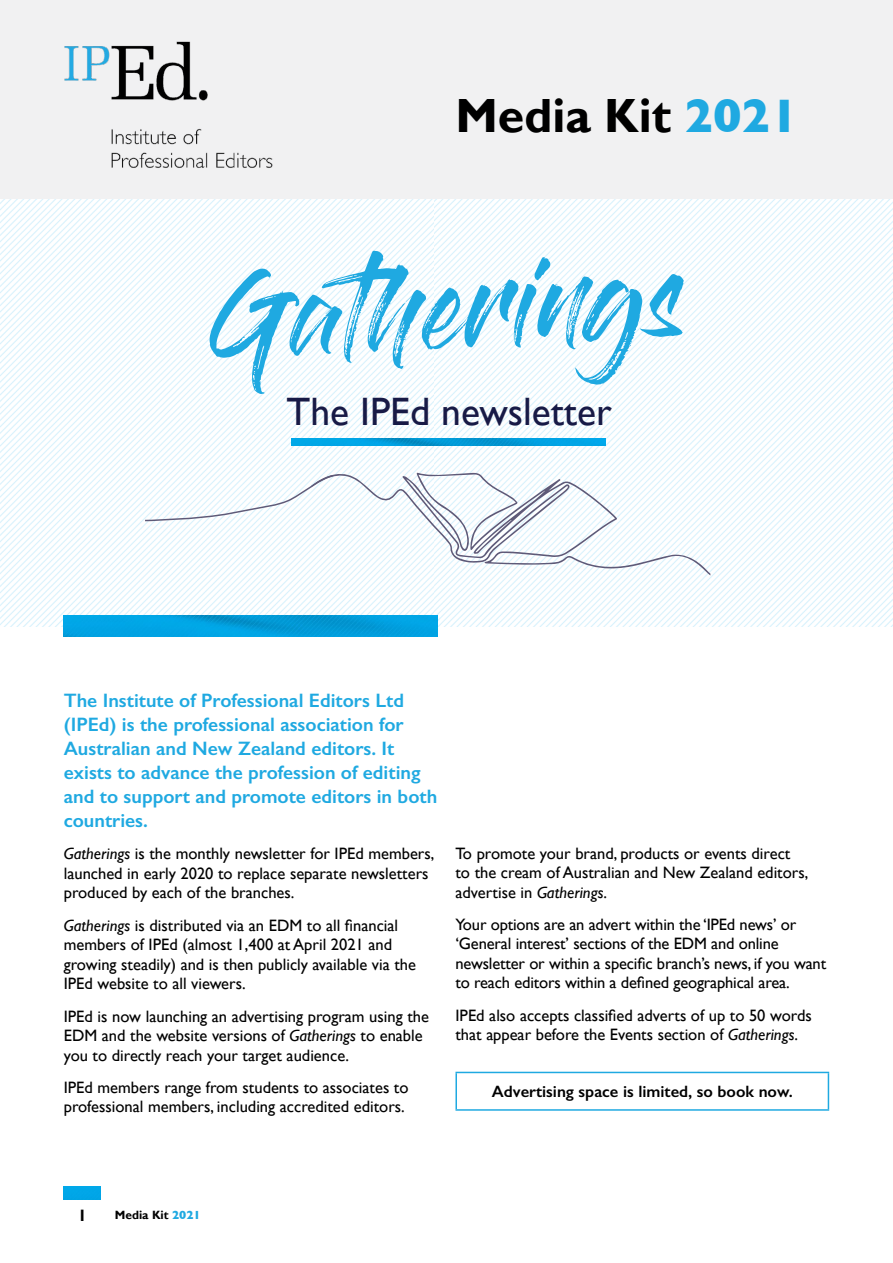
<style>
.page{position:relative;width:893px;height:1263px;background:#fff}
.page>*{position:absolute;margin:0;border:0;box-sizing:border-box;transform-origin:0 0}
.t1{font:86.85px "Gloss And Bloom";color:#1fa9e1}
.t2{font:700 48px "Gill Sans";color:#000}
.t3{font:39.6px "Gill Sans";color:#181a46}
.t4{font:600 19.5px/24px "Gill Sans";color:#1fa9e1}
.t5{font:16.5px/19.5px "Gill Sans";color:#000}
.t6{font:600 16.5px "Gill Sans";color:#000}
.t7{font:700 16.5px "Gill Sans";color:#000}
.t8{font:700 12px "Gill Sans";color:#000}
.s1{color:#1fa9e1}
.s2{font-style:italic}
</style>
<div class="page">
<img style="left:64px;top:1186px;width:37px;height:13px">
<div style="left:0;top:0;width:893px;height:201px;background:#f1f1f2"></div>
<img style="left:0;top:200px;width:435px;height:426px">
<img style="left:435px;top:200px;width:458px;height:426px">
<img style="left:291px;top:439px;width:314px;height:6px">
<svg style="left:144px;top:473px;width:566px;height:102px"></svg>
<img style="left:64px;top:41px;width:209px;height:127px">
<img style="left:64px;top:615px;width:373px;height:22px">
<hr style="left:455px;top:1072px;width:374px;height:1px;background:#1fa9e1">
<hr style="left:455px;top:1073px;width:2px;height:36px;background:#1fa9e1">
<hr style="left:828px;top:1073px;width:1px;height:36px;background:#1fa9e1">
<hr style="left:455px;top:1109px;width:374px;height:2px;background:#1fa9e1">
<h2 class="t2" style="left:455px;top:87px;width:345px">Media Kit <span class="s1">2021</span></h2>
<h1 class="t1" style="left:205px;top:280px;width:480px;rotate:-3deg">Gatherings</h1>
<h3 class="t3" style="left:286px;top:388px;width:327px">The IPEd newsletter</h3>
<p class="t4" style="left:64px;top:688px;width:375px">The Institute of Professional Editors Ltd (IPEd) is the professional association for Australian and New Zealand editors. It exists to advance the profession of editing and to support and promote editors in both countries.</p>
<p class="t5" style="left:64px;top:844px;width:372px"><span class="s2">Gatherings</span> is the monthly newsletter for IPEd members, launched in early 2020 to replace separate newsletters produced by each of the branches.</p>
<p class="t5" style="left:64px;top:915px;width:354px"><span class="s2">Gatherings</span> is distributed via an EDM to all financial members of IPEd (almost 1,400 at April 2021 and growing steadily) and is then publicly available via the IPEd website to all viewers.</p>
<p class="t5" style="left:64px;top:1006px;width:367px">IPEd is now launching an advertising program using the<br>EDM and the website versions of <span class="s2">Gatherings</span> to enable you to directly reach your target audience.</p>
<p class="t5" style="left:64px;top:1077px;width:346px">IPEd members range from students to associates to professional members, including accredited editors.</p>
<p class="t5" style="left:455px;top:843px;width:354px">To promote your brand, products or events direct to the cream of Australian and New Zealand editors, advertise in <span class="s2">Gatherings</span>.</p>
<p class="t5" style="left:455px;top:914px;width:372px">Your options are an advert within the ‘IPEd news’ or ‘General interest’ sections of the EDM and online newsletter or within a specific branch’s news, if you want to reach editors within a defined geographical area.</p>
<p class="t5" style="left:455px;top:1005px;width:358px">IPEd also accepts classified adverts of up to 50 words that appear before the Events section of <span class="s2">Gatherings</span>.</p>
<p class="t6" style="left:492px;top:1082px;width:303px">Advertising space is limited, so book now.</p>
<p class="t7" style="left:78px;top:1205px;width:11px">1</p>
<p class="t8" style="left:115px;top:1208px;width:87px">Media Kit <span class="s1">2021</span></p>
</div>
